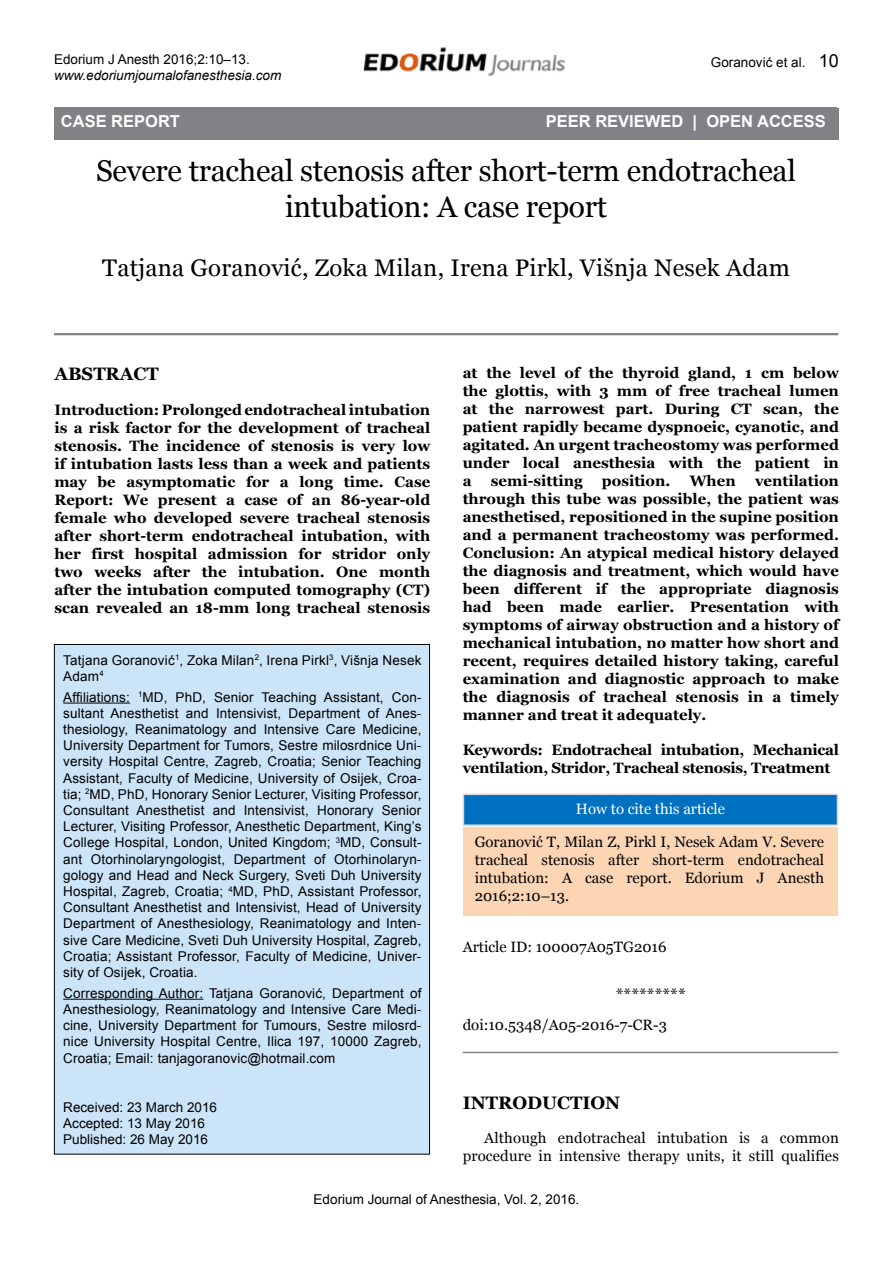
<style>
.page{position:relative;width:893px;height:1263px;background:#fff}
.page>*{position:absolute;margin:0;border:0;box-sizing:border-box;transform-origin:0 0}
.t1{font:30px/36px "Georgia";letter-spacing:-.01em;color:#000;text-align:center}
.t2{font:24px "Georgia";letter-spacing:.01em;color:#000}
.t3{font:700 18px "Georgia";color:#000}
.t4{font:700 16.5px "Arial";color:#fff}
.t5{font:16.5px "Georgia";color:#000}
.t6{font:700 15px/18px "Georgia";color:#000;text-align:justify}
.t7{font:15px/18px "Georgia";letter-spacing:.005em;color:#000;text-align:justify}
.t8{font:700 15px/18px "Georgia";letter-spacing:-.02em;color:#000}
.t9{font:15px "Georgia";color:#fff}
.t10{font:13.5px/16.2px "Arial";letter-spacing:.01em;color:#000}
.t11{font:italic 13.5px "Arial";color:#000}
.s1{font-size:18px}
</style>
<div class="page">
<img style="left:363px;top:47px;width:202px;height:29px">
<hr style="left:54px;top:333px;width:784px;height:2px;background:#808285">
<div style="left:54px;top:644px;width:376px;height:510px;background:#cce4f7"></div>
<hr style="left:63px;top:702px;width:67px;height:1px;background:#000">
<hr style="left:63px;top:999px;width:140px;height:1px;background:#000">
<div style="left:463px;top:827px;width:375px;height:89px;background:#fcd5b5"></div>
<div style="left:463px;top:794px;width:375px;height:32px;background:#0070c0;border:2px solid #d9d9d9"></div>
<hr style="left:463px;top:1052px;width:375px;height:1px;background:#808285">
<div style="left:54px;top:108px;width:784px;height:32px;background:#808285"></div>
<p class="t10" style="left:54px;top:51px;width:197px">Edorium J Anesth 2016;2:10–13.</p>
<p class="t11" style="left:54px;top:67px;width:229px">www.edoriumjournalofanesthesia.com</p>
<p class="t10" style="left:711px;top:54px;width:130px">Goranović et al. <span class="s1">10</span></p>
<p class="t4" style="left:61px;top:110px;width:47px">CASE</p>
<p class="t4" style="left:64px;top:110px;width:118px">CASE RREPORT</p>
<p class="t4" style="left:546px;top:110px;width:281px">PEER REVIEWED | OPENN ACCESS</p>
<p class="t4" style="left:64px;top:112px;width:121px">C S REPORT</p>
<p class="t4" style="left:730px;top:112px;width:42px">N ACCESSACCESS</p>
<h1 class="t1" style="left:96px;top:153px;width:701px">Severe tracheal stenosis after short-term endotracheal intubation: A case report</h1>
<h2 class="t2" style="left:102px;top:253px;width:689px">Tatjana Goranović, Zoka Milan, Irena Pirkl, Višnja Nesek Adam</h2>
<p class="t4" style="left:173px;top:112px;width:12px">T</p>
<p class="t4" style="left:696px;top:112px;width:23px">OPEOPE</p>
<h3 class="t3" style="left:54px;top:362px;width:106px">Abstract</h3>
<p class="t6" style="left:54px;top:401px;width:377px">Introduction: Prolonged endotracheal intubation is a risk factor for the development of tracheal stenosis. The incidence of stenosis is very low if intubation lasts less than a week and patients may be asymptomatic for a long time. Case Report: We present a case of an 86-year-old female who developed severe tracheal stenosis after short-term endotracheal intubation, with her first hospital admission for stridor only two weeks after the intubation. One month after the intubation computed tomography (CT) scan revealed an 18-mm long tracheal stenosis</p>
<p class="t10" style="left:63px;top:652px;width:360px">Tatjana Goranović<sup>1</sup>, Zoka Milan<sup>2</sup>, Irena Pirkl<sup>3</sup>, Višnja Nesek<br>Adam<sup>4</sup></p>
<p class="t10" style="left:63px;top:689px;width:360px;text-align:justify">Affiliations: <sup>1</sup>MD, PhD, Senior Teaching Assistant, Con&shy;sultant Anesthetist and Intensivist, Department of Anes&shy;thesiology, Reanimatology and Intensive Care Medicine, University Department for Tumors, Sestre milosrdnice Uni&shy;versity Hospital Centre, Zagreb, Croatia; Senior Teaching Assistant, Faculty of Medicine, University of Osijek, Croa&shy;tia; <sup>2</sup>MD, PhD, Honorary Senior Lecturer, Visiting Professor, Consultant Anesthetist and Intensivist, Honorary Senior Lecturer, Visiting Professor, Anesthetic Department, King’s College Hospital, London, United Kingdom; <sup>3</sup>MD, Consult&shy;ant Otorhinolaryngologist, Department of Otorhinolaryn&shy;gology and Head and Neck Surgery, Sveti Duh University Hospital, Zagreb, Croatia; <sup>4</sup>MD, PhD, Assistant Professor, Consultant Anesthetist and Intensivist, Head of University Department of Anesthesiology, Reanimatology and Inten&shy;sive Care Medicine, Sveti Duh University Hospital, Zagreb, Croatia; Assistant Professor, Faculty of Medicine, Univer&shy;sity of Osijek, Croatia.</p>
<p class="t10" style="left:63px;top:985px;width:360px;text-align:justify">Corresponding Author: Tatjana Goranović, Department of Anesthesiology, Reanimatology and Intensive Care Medi&shy;cine, University Department for Tumours, Sestre milosrd&shy;nice University Hospital Centre, Ilica 197, 10000 Zagreb, Croatia; Email: tanjagoranovic@hotmail.com</p>
<p class="t10" style="left:63px;top:1099px;width:155px">Received: 23 March 2016<br>Accepted: 13 May 2016<br>Published: 26 May 2016</p>
<p class="t6" style="left:463px;top:364px;width:378px">at the level of the thyroid gland, 1 cm below the glottis, with 3 mm of free tracheal lumen at the narrowest part. During CT</p>
<p class="t6" style="left:463px;top:400px;width:378px;text-indent:300px">scan, the patient rapidly became dyspnoeic, cyanotic, and agitated. An urgent tracheostomy was performed under local anesthesia with the patient in a</p>
<p class="t6" style="left:463px;top:472px;width:378px;text-indent:292px">ventilation through this tube was possible, the patient was anesthetised, repositioned in the supine position and a permanent tracheostomy was performed.<br>Conclusion: An atypical medical history delayed the diagnosis and treatment, which would have been different if the appropriate diagnosis had been made earlier. Presentation with symptoms of airway obstruction and a history of mechanical intubation, no matter how short and recent, requires detailed history taking, careful examination and diagnostic approach to make the diagnosis of tracheal stenosis in a timely manner and treat it adequately.</p>
<p class="t8" style="left:463px;top:740px;width:378px">Keywords: Endotracheal intubation, Mechanical ventilation, Stridor, Tracheal stenosis, Treatment</p>
<p class="t9" style="left:576px;top:800px;width:151px">How to cite this article</p>
<p class="t7" style="left:475px;top:833px;width:351px">Goranović T, Milan Z, Pirkl I, Nesek Adam V. Severe tracheal stenosis after short-term endotracheal intubation: A case report. Edorium J Anesth 2016;2:10–13.</p>
<p class="t7" style="left:463px;top:938px;width:205px">Article ID: 100007A05TG2016</p>
<p class="t5" style="left:616px;top:984px;width:72px">*********</p>
<p class="t7" style="left:463px;top:1016px;width:206px">doi:10.5348/A05-2016-7-CR-3</p>
<p class="t6" style="left:491px;top:472px;width:93px">semi-sitting</p>
<p class="t6" style="left:602px;top:472px;width:70px">position.</p>
<p class="t6" style="left:690px;top:472px;width:48px">When</p>
<h3 class="t3" style="left:463px;top:1091px;width:159px">Introduction</h3>
<p class="t7" style="left:463px;top:1129px;width:378px;text-align:right">Although endotracheal intubation is a common procedure in intensive therapy units, it still qualifies</p>
<p class="t10" style="left:314px;top:1191px;width:267px">Edorium Journal of Anesthesia, Vol. 2, 2016.</p>
</div>
